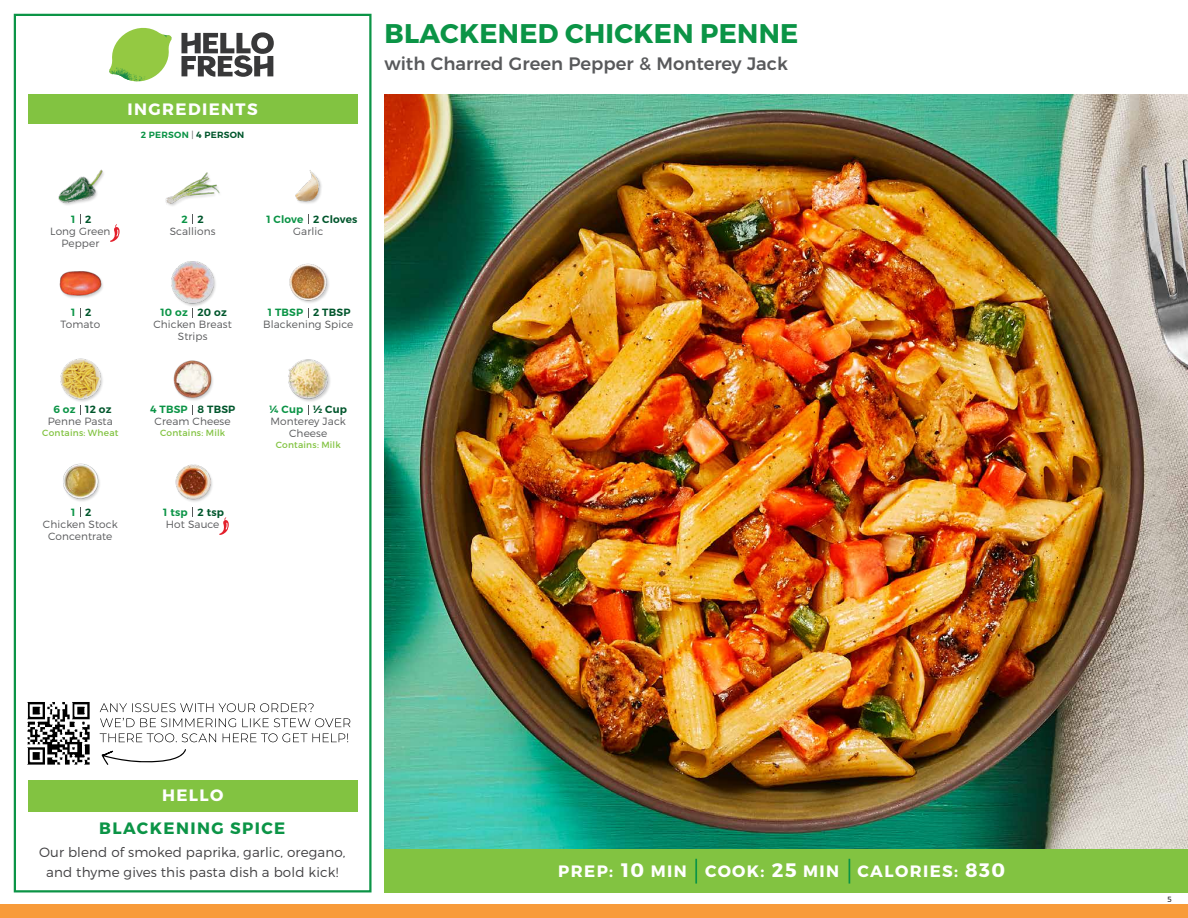
<style>
.page{position:relative;width:1188px;height:918px;background:#fff}
.page>*{position:absolute;margin:0;border:0;box-sizing:border-box;transform-origin:0 0}
.t1{font:700 27px "Montserrat";letter-spacing:.01em;color:#0b9446}
.t2{font:700 19.5px "Montserrat";color:#fff}
.t3{font:500 18px "Montserrat";color:#58595b}
.t4{font:700 16.5px "Montserrat";letter-spacing:.085em;color:#fff}
.t5{font:700 16.5px "Montserrat";letter-spacing:.085em;color:#0b9446}
.t6{font:300 13.5px/19.5px "Montserrat";letter-spacing:.01em;color:#414042;text-align:center}
.t7{font:300 10.5px/12px "Montserrat";letter-spacing:.01em;color:#58595b;text-align:center}
.t8{font:600 10.5px "Montserrat";letter-spacing:.02em;color:#00562c}
.t9{font:600 10.5px "Montserrat";letter-spacing:.02em;color:#0b9446}
.t10{font:9px "Montserrat";letter-spacing:.02em;color:#82c341}
.t11{font:600 9px "Montserrat";letter-spacing:.03em;color:#0b9446}
.t12{font:300 7.5px "Montserrat";color:#000}
.s1{font-weight:300;color:#58595b}
.s2{color:#00562c}
.s3{font-size:19.5px}
</style>
<div class="page">
<div style="left:0;top:904px;width:1188px;height:14px;background:#f89b3a"></div>
<div style="left:384px;top:849px;width:804px;height:43px;background:#82c341"></div>
<svg style="left:181px;top:32px;width:93px;height:45px"></svg>
<svg style="left:114px;top:28px;width:55px;height:36px"></svg>
<img style="left:143px;top:28px;width:29px;height:24px">
<img style="left:112px;top:48px;width:54px;height:10px">
<img style="left:109px;top:52px;width:55px;height:30px">
<img style="left:142px;top:58px;width:24px;height:23px">
<div style="left:28px;top:94px;width:330px;height:30px;background:#82c341"></div>
<div style="left:14px;top:14px;width:358px;height:878px;border:2px solid #0b9446"></div>
<div style="left:28px;top:780px;width:330px;height:32px;background:#82c341"></div>
<div style="left:172px;top:261px;width:46px;height:46px;background:#000;opacity:.2"></div>
<img style="left:171px;top:261px;width:47px;height:43px">
<img style="left:289px;top:263px;width:40px;height:40px">
<img style="left:165px;top:172px;width:55px;height:34px">
<img style="left:295px;top:170px;width:27px;height:34px">
<img style="left:59px;top:271px;width:44px;height:27px">
<img style="left:58px;top:169px;width:46px;height:36px">
<img style="left:173px;top:360px;width:40px;height:41px">
<img style="left:288px;top:359px;width:42px;height:42px">
<div style="left:61px;top:358px;width:43px;height:45px;background:#000;opacity:.2"></div>
<img style="left:60px;top:358px;width:44px;height:43px">
<img style="left:175px;top:464px;width:38px;height:38px">
<img style="left:63px;top:463px;width:37px;height:38px">
<hr style="left:695px;top:859px;width:2px;height:25px;background:#0b9446">
<svg style="left:849px;top:859px;width:1px;height:25px"></svg>
<svg style="left:110px;top:224px;width:10px;height:18px"></svg>
<img style="left:27px;top:702px;width:63px;height:63px">
<svg style="left:102px;top:749px;width:84px;height:16px"></svg>
<svg style="left:100px;top:733px;width:248px;height:9px"></svg>
<svg style="left:100px;top:718px;width:250px;height:9px"></svg>
<svg style="left:100px;top:703px;width:214px;height:9px"></svg>
<img style="left:384px;top:94px;width:804px;height:755px">
<svg style="left:219px;top:517px;width:10px;height:18px"></svg>
<h3 class="t4" style="left:128px;top:99px;width:132px">INGREDIENTS</h3>
<p class="t11" style="left:141px;top:129px;width:105px">2 PERSON <span class="s1">|</span> <span class="s2">4 PERSON</span></p>
<h1 class="t1" style="left:385px;top:17px;width:415px">BLACKENED CHICKEN PENNE</h1>
<h3 class="t3" style="left:384px;top:49px;width:405px">with Charred Green Pepper &amp; Monterey Jack</h3>
<p class="t9" style="left:71px;top:212px;width:6px">1</p>
<p class="t8" style="left:85px;top:212px;width:8px">2</p>
<p class="t9" style="left:182px;top:212px;width:8px">2</p>
<p class="t9" style="left:266px;top:212px;width:38px">1 Clove</p>
<p class="t8" style="left:198px;top:212px;width:8px">2</p>
<p class="t8" style="left:313px;top:212px;width:46px">2 Cloves</p>
<p class="t7" style="left:50px;top:225px;width:62px">Long Green<br>Pepper</p>
<p class="t7" style="left:170px;top:225px;width:47px">Scallions</p>
<p class="t7" style="left:293px;top:225px;width:32px">Garlic</p>
<p class="t9" style="left:71px;top:306px;width:6px">1</p>
<p class="t8" style="left:85px;top:306px;width:8px">2</p>
<p class="t9" style="left:160px;top:306px;width:29px">10 oz</p>
<p class="t9" style="left:268px;top:306px;width:37px">1 TBSP</p>
<p class="t8" style="left:198px;top:306px;width:31px">20 oz</p>
<p class="t8" style="left:313px;top:306px;width:39px">2 TBSP</p>
<p class="t7" style="left:61px;top:318px;width:41px">Tomato</p>
<p class="t7" style="left:153px;top:318px;width:80px">Chicken Breast<br>Strips</p>
<p class="t7" style="left:263px;top:318px;width:92px">Blackening Spice</p>
<p class="t9" style="left:53px;top:403px;width:24px">6 oz</p>
<p class="t8" style="left:85px;top:403px;width:28px">12 oz</p>
<p class="t9" style="left:150px;top:403px;width:39px">4 TBSP</p>
<p class="t9" style="left:270px;top:403px;width:35px">¼ Cup</p>
<p class="t8" style="left:198px;top:403px;width:39px">8 TBSP</p>
<p class="t8" style="left:313px;top:403px;width:36px">½ Cup</p>
<p class="t7" style="left:48px;top:415px;width:67px">Penne Pasta</p>
<p class="t10" style="left:42px;top:428px;width:78px">Contains: Wheat</p>
<p class="t7" style="left:155px;top:415px;width:78px">Cream Cheese</p>
<p class="t10" style="left:160px;top:428px;width:67px">Contains: Milk</p>
<p class="t7" style="left:270px;top:415px;width:77px">Monterey Jack<br>Cheese</p>
<p class="t10" style="left:276px;top:440px;width:67px">Contains: Milk</p>
<p class="t9" style="left:71px;top:506px;width:6px">1</p>
<p class="t8" style="left:85px;top:506px;width:8px">2</p>
<p class="t9" style="left:163px;top:506px;width:26px">1 tsp</p>
<p class="t8" style="left:198px;top:506px;width:28px">2 tsp</p>
<p class="t7" style="left:43px;top:518px;width:76px">Chicken Stock<br>Concentrate</p>
<p class="t7" style="left:166px;top:518px;width:55px">Hot Sauce</p>
<h3 class="t4" style="left:162px;top:785px;width:63px">HELLO</h3>
<h3 class="t5" style="left:99px;top:818px;width:188px">BLACKENING SPICE</h3>
<p class="t6" style="left:39px;top:842px;width:308px">Our blend of smoked paprika, garlic, oregano, and thyme gives this pasta dish a bold kick!</p>
<h3 class="t4" style="left:558px;top:861px;width:56px">PREP:</h3>
<h3 class="t4" style="left:705px;top:861px;width:136px">COOK: <span class="s3">25</span> MIN</h3>
<h3 class="t4" style="left:858px;top:861px;width:102px">CALORIES:</h3>
<h3 class="t4" style="left:621px;top:861px;width:67px"><span class="s3">10</span> MIN</h3>
<h2 class="t2" style="left:965px;top:858px;width:42px">830</h2>
<p class="t12" style="left:1168px;top:895px;width:6px">5</p>
</div>
